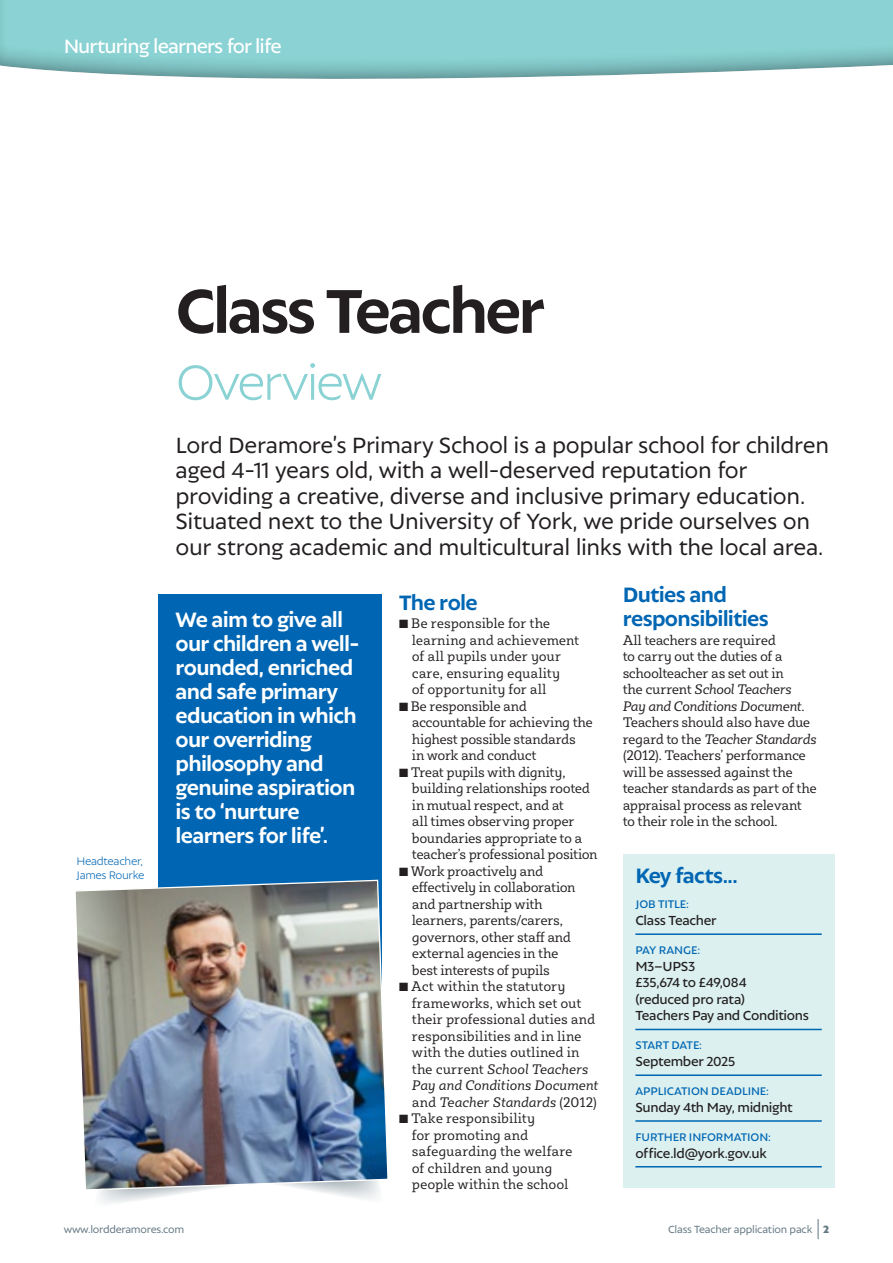
<style>
.page{position:relative;width:893px;height:1263px;background:#fff}
.page>*{position:absolute;margin:0;border:0;box-sizing:border-box;transform-origin:0 0}
.t1{font:700 66.9px "Autor";letter-spacing:-.05em;color:#231f20}
.t2{font:300 54px "Autor";letter-spacing:-.05em;color:#8ad2d3}
.t3{font:24px/25.5px "Autor";letter-spacing:-.015em;color:#231f20}
.t4{font:700 22.5px/24px "Autor";letter-spacing:-.035em;color:#fff}
.t5{font:700 22.5px/24px "Autor";letter-spacing:-.03em;color:#0066b3}
.t6{font:500 21px "Autor";letter-spacing:-.04em;color:#fff}
.t7{font:14.25px/16.5px "Sybilla Pro";letter-spacing:-.02em;color:#231f20}
.t8{font:500 14.25px/16.5px "Autor";letter-spacing:-.025em;color:#231f20}
.t9{font:500 12px "Autor";letter-spacing:-.005em;color:#0066b3}
.t10{font:300 12px/13.5px "Autor";letter-spacing:-.025em;color:#0066b3}
.t11{font:11.25px "Autor";letter-spacing:-.02em;color:#647883}
.s1{font-style:italic}
.s2{font-weight:100;font-size:22.5px}
.s3{font-weight:900}
</style>
<div class="page">
<div style="left:159px;top:594px;width:223px;height:467px;background:#0066b3"></div>
<div style="left:623px;top:855px;width:211px;height:333px;background:#dbf0ef"></div>
<hr style="left:635px;top:933px;width:187px;height:2px;background:#0066b3">
<hr style="left:635px;top:1029px;width:187px;height:1px;background:#0066b3">
<hr style="left:635px;top:1074px;width:187px;height:2px;background:#0066b3">
<hr style="left:635px;top:1120px;width:187px;height:2px;background:#0066b3">
<hr style="left:635px;top:1166px;width:187px;height:1px;background:#0066b3">
<div style="left:0;top:0;width:893px;height:82px;background:#231f20;opacity:.5"></div>
<svg style="left:99px;top:1191px;width:280px;height:12px"></svg>
<img style="left:75px;top:879px;width:313px;height:312px">
<h3 class="t6" style="left:64px;top:34px;width:219px">Nurturing learners for life</h3>
<p class="t10" style="left:77px;top:854px;width:69px">Headteacher,<br>James Rourke</p>
<h1 class="t1" style="left:176px;top:270px;width:371px">Class Teacher</h1>
<h2 class="t2" style="left:176px;top:349px;width:208px">Overview</h2>
<p class="t3" style="left:176px;top:431px;width:655px">Lord Deramore’s Primary School is a popular school for children aged 4-11 years old, with a well-deserved reputation for providing a creative, diverse and inclusive primary education.<br>Situated next to the University of York, we pride ourselves on our strong academic and multicultural links with the local area.</p>
<h3 class="t4" style="left:176px;top:607px;width:185px">We aim to give all our children a well&shy;rounded, enriched and safe primary education in which our overriding philosophy and genuine aspiration is to ‘nurture learners for life’.</h3>
<h3 class="t5" style="left:399px;top:590px;width:80px">The role</h3>
<p class="t7" style="left:412px;top:614px;width:169px;text-indent:-13px">■ Be responsible for the learning and achievement of all pupils under your care, ensuring equality<br>of opportunity for all</p>
<p class="t7" style="left:412px;top:697px;width:183px;text-indent:-13px">■ Be responsible and accountable for achieving the highest possible standards<br>in work and conduct</p>
<p class="t7" style="left:412px;top:763px;width:187px;text-indent:-13px">■ Treat pupils with dignity, building relationships rooted in mutual respect, and at<br>all times observing proper boundaries appropriate to a teacher’s professional position</p>
<p class="t7" style="left:412px;top:862px;width:165px;text-indent:-13px">■ Work proactively and effectively in collaboration and partnership with learners, parents/carers, governors, other staff and external agencies in the best interests of pupils</p>
<p class="t7" style="left:412px;top:977px;width:188px;text-indent:-13px">■ Act within the statutory frameworks, which set out their professional duties and responsibilities and in line with the duties outlined in the current <span class="s1">School Teachers<br>Pay and Conditions Document </span>and <span class="s1">Teacher Standards</span> (2012)</p>
<p class="t7" style="left:412px;top:1109px;width:162px;text-indent:-13px">■ Take responsibility<br>for promoting and safeguarding the welfare of children and young people within the school</p>
<h3 class="t5" style="left:623px;top:582px;width:148px">Duties and responsibilities</h3>
<p class="t7" style="left:623px;top:631px;width:196px">All teachers are required<br>to carry out the duties of a schoolteacher as set out in<br>the current <span class="s1">School Teachers<br>Pay and Conditions Document</span>.<br>Teachers should also have due regard to the <span class="s1">Teacher Standards </span>(2012). Teachers’ performance will be assessed against the teacher standards as part of the appraisal process as relevant to their role in the school.</p>
<h3 class="t5" style="left:635px;top:863px;width:104px">Key facts...</h3>
<p class="t9" style="left:635px;top:897px;width:55px">JOB TITLE:</p>
<p class="t8" style="left:635px;top:911px;width:83px">Class Teacher</p>
<p class="t9" style="left:635px;top:943px;width:66px">PAY RANGE:</p>
<p class="t8" style="left:635px;top:957px;width:175px">M3–UPS3<br>£35,674 to £49,084<br>(reduced pro rata)<br>Teachers Pay and Conditions</p>
<p class="t9" style="left:635px;top:1038px;width:68px">START DATE:</p>
<p class="t8" style="left:635px;top:1052px;width:101px">September 2025</p>
<p class="t9" style="left:635px;top:1084px;width:135px">APPLICATION DEADLINE:</p>
<p class="t8" style="left:635px;top:1098px;width:159px">Sunday 4th May, midnight</p>
<p class="t9" style="left:635px;top:1130px;width:137px">FURTHER INFORMATION:</p>
<p class="t8" style="left:635px;top:1144px;width:133px">office.ld@york.gov.uk</p>
<p class="t11" style="left:64px;top:1223px;width:122px">www.lordderamores.com</p>
<p class="t11" style="left:668px;top:1223px;width:163px">Class Teacher application pack <span class="s2">|</span> <span class="s3">2</span></p>
</div>
